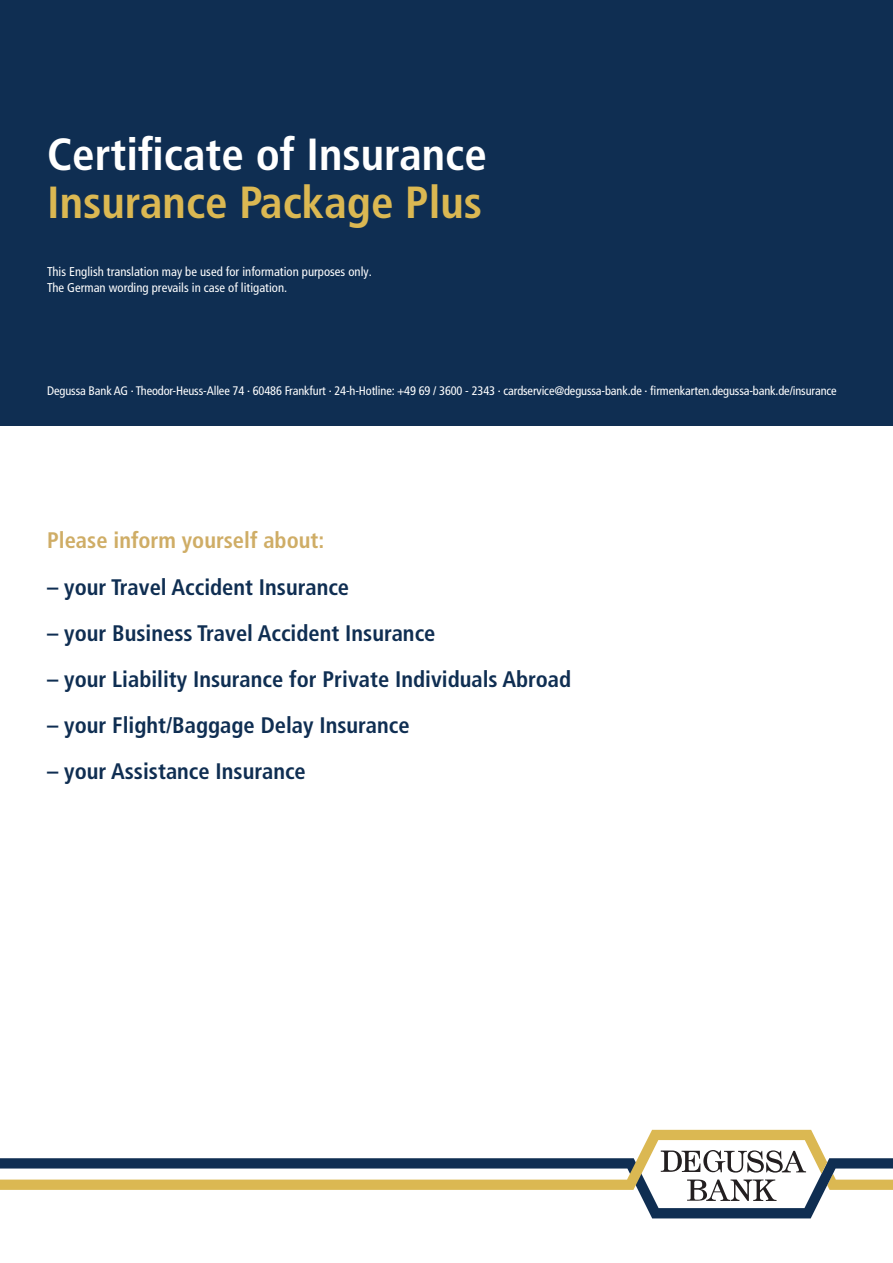
<style>
.page{position:relative;width:893px;height:1263px;background:#fff}
.page>*{position:absolute;margin:0;border:0;box-sizing:border-box;transform-origin:0 0}
.t1{font:700 condensed 45px "Frutiger";color:#fff}
.t2{font:700 condensed 45px "Frutiger";color:#dbb852}
.t3{font:700 condensed 22.5px "Frutiger LT Pro";color:#0f2e52}
.t4{font:700 condensed 22.5px "Frutiger LT Pro";color:#cfad66}
.t5{font:condensed 12.75px/15.8px "Frutiger LT Pro";color:#fff}
.t6{font:condensed 12.3px "Frutiger";letter-spacing:-.01em;color:#fff}
</style>
<div class="page">
<div style="left:0;top:0;width:893px;height:426px;background:#0f2e52"></div>
<svg style="left:638px;top:1158px;width:255px;height:60px"></svg>
<svg style="left:0;top:1130px;width:827px;height:60px"></svg>
<h1 class="t1" style="left:47px;top:128px;width:441px">Certificate of Insurance</h1>
<h1 class="t2" style="left:47px;top:176px;width:436px">Insurance Package Plus</h1>
<p class="t5" style="left:47px;top:264px;width:326px">This English translation may be used for information purposes only.<br>The German wording prevails in case of litigation.</p>
<p class="t6" style="left:47px;top:383px;width:791px">Degussa Bank AG · Theodor-Heuss-Allee 74 · 60486 Frankfurt · 24-h-Hotline: +49 69 / 3600 - 2343 · cardservice@degussa-bank.de · firmenkarten.degussa-bank.de/insurance</p>
<p class="t4" style="left:47px;top:527px;width:278px">Please inform yourself about:</p>
<p class="t3" style="left:47px;top:573px;width:303px">– your Travel Accident Insurance</p>
<p class="t3" style="left:47px;top:619px;width:390px">– your Business Travel Accident Insurance</p>
<p class="t3" style="left:47px;top:666px;width:526px">– your Liability Insurance for Private Individuals Abroad</p>
<p class="t3" style="left:47px;top:712px;width:364px">– your Flight/Baggage Delay Insurance</p>
<p class="t3" style="left:47px;top:758px;width:260px">– your Assistance Insurance</p>
</div>
